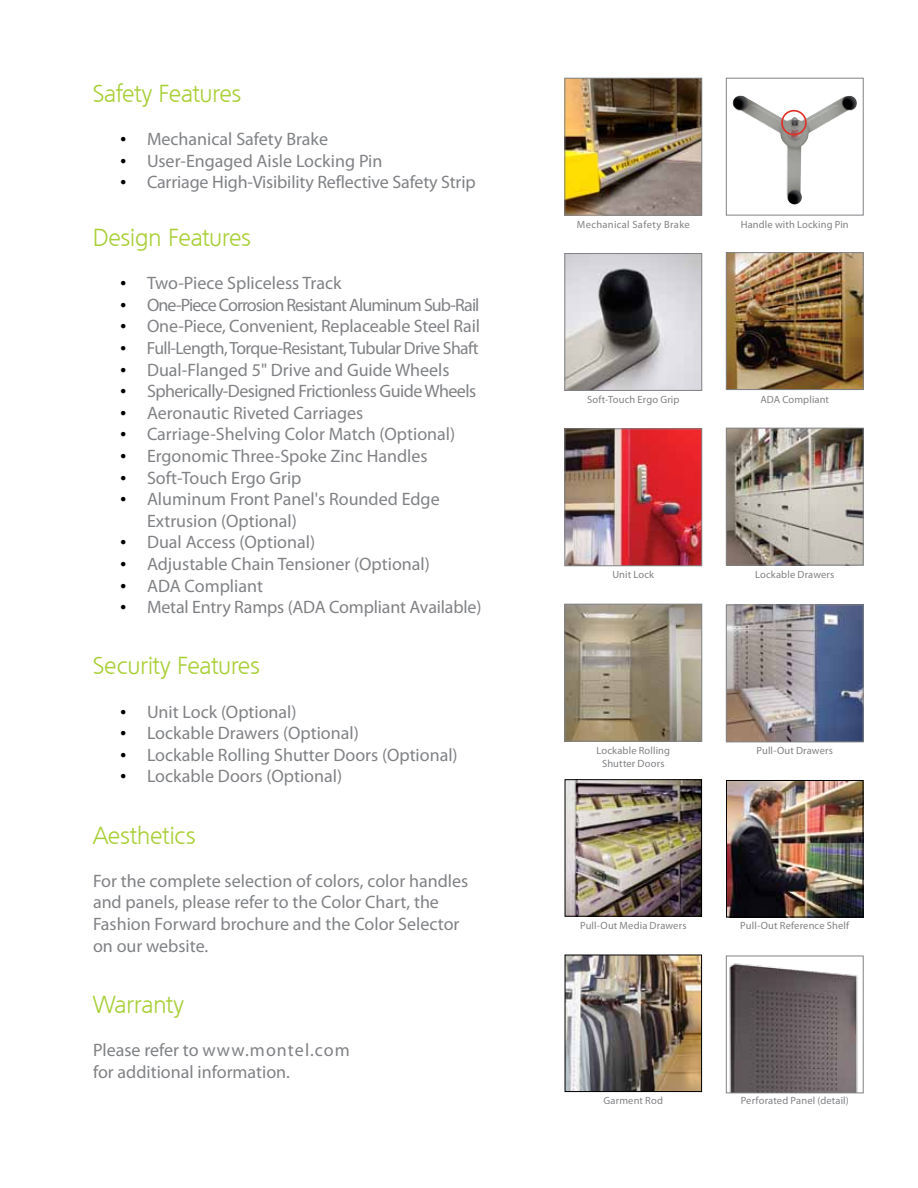
<style>
.page{position:relative;width:918px;height:1188px;background:#fff}
.page>*{position:absolute;margin:0;border:0;box-sizing:border-box;transform-origin:0 0}
.t1{font:300 24px "Quebec Serial";color:#a9cf38}
.t2{font:18px/21.6px "Myriad Pro";color:#808285}
.t3{font:18px "Myriad Pro";letter-spacing:-.05em;color:#808285}
.t4{font:18px "Myriad Pro";letter-spacing:-.03em;color:#808285}
.t5{font:17.7px "Myriad Pro";letter-spacing:-.035em;color:#808285}
.t6{font:10.5px "Myriad Pro";letter-spacing:.015em;color:#808285}
.t7{font:10.5px "Myriad Pro";letter-spacing:.035em;color:#808285}
.s1{font-family:"Times New Roman";color:#000}
</style>
<div class="page">
<img style="left:729px;top:963px;width:129px;height:128px">
<div style="left:726px;top:956px;width:137px;height:137px;border:1px solid #808285"></div>
<img style="left:567px;top:431px;width:133px;height:133px">
<div style="left:565px;top:429px;width:137px;height:137px;border:1px solid #808285"></div>
<img style="left:728px;top:254px;width:133px;height:134px">
<div style="left:726px;top:252px;width:137px;height:138px;border:1px solid #808285"></div>
<img style="left:567px;top:781px;width:133px;height:133px">
<div style="left:565px;top:779px;width:137px;height:137px;border:1px solid #000"></div>
<img style="left:728px;top:607px;width:133px;height:133px">
<div style="left:726px;top:605px;width:137px;height:137px;border:1px solid #808285"></div>
<img style="left:567px;top:255px;width:133px;height:134px">
<div style="left:565px;top:253px;width:137px;height:138px;border:1px solid #808285"></div>
<img style="left:728px;top:430px;width:133px;height:133px">
<div style="left:726px;top:428px;width:137px;height:137px;border:1px solid #808285"></div>
<img style="left:567px;top:606px;width:133px;height:133px">
<div style="left:565px;top:604px;width:137px;height:137px;border:1px solid #808285"></div>
<img style="left:567px;top:957px;width:133px;height:133px">
<div style="left:565px;top:955px;width:137px;height:137px;border:1px solid #000"></div>
<img style="left:728px;top:782px;width:133px;height:133px">
<div style="left:726px;top:780px;width:137px;height:137px;border:1px solid #000"></div>
<img style="left:732px;top:95px;width:125px;height:109px">
<div style="left:726px;top:78px;width:137px;height:137px;border:1px solid #808285"></div>
<div style="left:781px;top:110px;width:26px;height:25px;border:2px solid #e03128;border-radius:50%"></div>
<img style="left:567px;top:80px;width:133px;height:133px">
<div style="left:565px;top:78px;width:137px;height:137px;border:1px solid #808285"></div>
<h1 class="t1" style="left:93px;top:74px;width:150px">Safety Features</h1>
<p class="t2" style="left:120px;top:128px;width:210px"><span class="s1">•</span> Mechanical Safety Brake</p>
<p class="t2" style="left:120px;top:150px;width:264px"><span class="s1">•</span> User-Engaged Aisle Locking Pin</p>
<p class="t2" style="left:120px;top:171px;width:357px"><span class="s1">•</span> Carriage High-Visibility Reflective Safety Strip</p>
<h1 class="t1" style="left:93px;top:218px;width:160px">Design Features</h1>
<p class="t2" style="left:120px;top:272px;width:223px"><span class="s1">•</span> Two-Piece Spliceless Track</p>
<p class="t3" style="left:120px;top:294px;width:361px"><span class="s1">•</span> One-Piece Corrosion Resistant Aluminum Sub-Rail</p>
<p class="t2" style="left:120px;top:315px;width:362px"><span class="s1">•</span> One-Piece, Convenient, Replaceable Steel Rail</p>
<p class="t5" style="left:120px;top:337px;width:360px"><span class="s1">•</span> Full-Length, Torque-Resistant, Tubular Drive Shaft</p>
<p class="t2" style="left:120px;top:358px;width:331px"><span class="s1">•</span> Dual-Flanged 5" Drive and Guide Wheels</p>
<p class="t4" style="left:120px;top:380px;width:358px"><span class="s1">•</span> Spherically-Designed Frictionless Guide Wheels</p>
<p class="t2" style="left:120px;top:402px;width:245px"><span class="s1">•</span> Aeronautic Riveted Carriages</p>
<p class="t2" style="left:120px;top:423px;width:337px"><span class="s1">•</span> Carriage-Shelving Color Match (Optional)</p>
<p class="t2" style="left:120px;top:445px;width:309px"><span class="s1">•</span> Ergonomic Three-Spoke Zinc Handles</p>
<p class="t2" style="left:120px;top:466px;width:183px"><span class="s1">•</span> Soft-Touch Ergo Grip</p>
<p class="t2" style="left:147px;top:488px;width:294px;text-indent:-27px"><span class="s1">•</span> Aluminum Front Panel's Rounded Edge<br>Extrusion (Optional)</p>
<p class="t2" style="left:120px;top:531px;width:197px"><span class="s1">•</span> Dual Access (Optional)</p>
<p class="t2" style="left:120px;top:553px;width:311px"><span class="s1">•</span> Adjustable Chain Tensioner (Optional)</p>
<p class="t2" style="left:120px;top:574px;width:144px"><span class="s1">•</span> ADA Compliant</p>
<p class="t2" style="left:120px;top:596px;width:363px"><span class="s1">•</span> Metal Entry Ramps (ADA Compliant Available)</p>
<h1 class="t1" style="left:93px;top:647px;width:169px">Security Features</h1>
<p class="t2" style="left:120px;top:700px;width:178px"><span class="s1">•</span> Unit Lock (Optional)</p>
<p class="t2" style="left:120px;top:722px;width:240px"><span class="s1">•</span> Lockable Drawers (Optional)</p>
<p class="t2" style="left:120px;top:744px;width:339px"><span class="s1">•</span> Lockable Rolling Shutter Doors (Optional)</p>
<p class="t2" style="left:120px;top:765px;width:224px"><span class="s1">•</span> Lockable Doors (Optional)</p>
<h1 class="t1" style="left:93px;top:816px;width:104px">Aesthetics</h1>
<p class="t2" style="left:93px;top:870px;width:377px">For the complete selection of colors, color handles and panels, please refer to the Color Chart, the Fashion Forward brochure and the Color Selector on our website.</p>
<h1 class="t1" style="left:93px;top:985px;width:92px">Warranty</h1>
<p class="t2" style="left:93px;top:1039px;width:258px">Please refer to www.montel.com for additional information.</p>
<p class="t7" style="left:577px;top:218px;width:114px">Mechanical Safety Brake</p>
<p class="t6" style="left:741px;top:218px;width:110px">Handle with Locking Pin</p>
<p class="t6" style="left:587px;top:393px;width:94px">Soft-Touch Ergo Grip</p>
<p class="t6" style="left:612px;top:568px;width:43px">Unit Lock</p>
<p class="t6" style="left:760px;top:393px;width:70px">ADA Compliant</p>
<p class="t6" style="left:755px;top:568px;width:81px">Lockable Drawers</p>
<p class="t6" style="left:596px;top:744px;width:75px">Lockable Rolling</p>
<p class="t6" style="left:757px;top:744px;width:78px">Pull-Out Drawers</p>
<p class="t6" style="left:602px;top:757px;width:64px">Shutter Doors</p>
<p class="t6" style="left:580px;top:919px;width:108px">Pull-Out Media Drawers</p>
<p class="t6" style="left:740px;top:919px;width:111px">Pull-Out Reference Shelf</p>
<p class="t6" style="left:604px;top:1094px;width:61px">Garment Rod</p>
<p class="t6" style="left:741px;top:1094px;width:110px">Perforated Panel (detail)</p>
</div>
